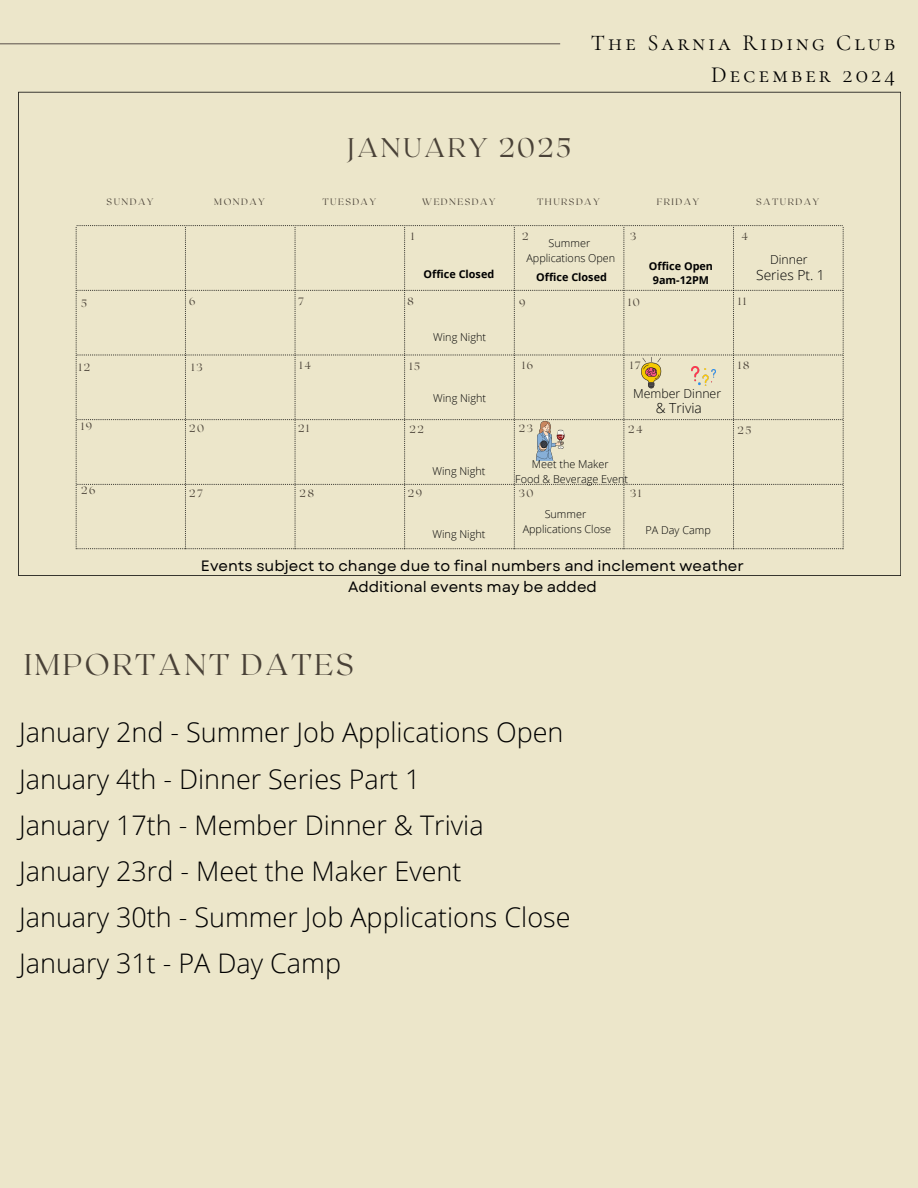
<style>
.page{position:relative;width:918px;height:1188px;background:#ece6ca}
.page>*{position:absolute;margin:0;border:0;box-sizing:border-box;transform-origin:0 0}
.t1{font:100 30px "Roxborough CF";letter-spacing:.09em;color:#494137}
.t2{font:300 27px/46.2px "Open Sans";color:#000}
.t3{font:100 27px "Roxborough CF";letter-spacing:.09em;color:#494137}
.t4{font:22.5px/31.5px "Cormorant SC";letter-spacing:.14em;color:#000;text-align:right}
.t5{font:15px "Garet";color:#000}
.t6{font:300 13.8px "Open Sans";color:#000}
.t7{font:300 12.3px "Open Sans";color:#000}
.t8{font:300 10.8px "Open Sans";color:#000}
.t9{font:700 10.8px/14.4px "Open Sans";color:#000;text-align:center}
.t10{font:100 10.5px "Roxborough CF";letter-spacing:.155em;color:#494137}
.t11{font:100 9.3px "Roxborough CF";letter-spacing:.155em;color:#494137}
</style>
<div class="page">
<hr style="left:0;top:43px;width:560px;height:1px;background:#696058">
<svg style="left:18px;top:92px;width:883px;height:484px"></svg>
<svg style="left:76px;top:225px;width:768px;height:324px"></svg>
<p class="t3" style="left:347px;top:130px;width:226px">JANUARY 2025</p>
<h5 class="t4" style="left:591px;top:27px;width:306px">The Sarnia Riding Club<br>December 2024</h5>
<p class="t11" style="left:107px;top:195px;width:49px">SUNDAY</p>
<h6 class="t11" style="left:214px;top:195px;width:52px">MONDAY</h6>
<p class="t11" style="left:322px;top:195px;width:56px">TUESDAY</p>
<p class="t11" style="left:422px;top:195px;width:75px">WEDNESDAY</p>
<p class="t11" style="left:537px;top:195px;width:64px">THURSDAY</p>
<p class="t11" style="left:657px;top:195px;width:44px">FRIDAY</p>
<p class="t11" style="left:756px;top:195px;width:65px">SATURDAY</p>
<p class="t10" style="left:411px;top:230px;width:5px">1</p>
<p class="t10" style="left:522px;top:230px;width:8px">2</p>
<p class="t10" style="left:630px;top:230px;width:8px">3</p>
<p class="t10" style="left:742px;top:230px;width:8px">4</p>
<h6 class="t8" style="left:549px;top:236px;width:43px">Summer</h6>
<p class="t8" style="left:526px;top:250px;width:90px">Applications Open</p>
<p class="t9" style="left:649px;top:258px;width:66px">Office Open<br>9am-12PM</p>
<p class="t9" style="left:424px;top:267px;width:72px">Office Closed</p>
<p class="t9" style="left:536px;top:270px;width:72px">Office Closed</p>
<p class="t7" style="left:770px;top:251px;width:39px">Dinner</p>
<p class="t6" style="left:756px;top:265px;width:70px">Series Pt. 1</p>
<p class="t10" style="left:81px;top:296px;width:7px">5</p>
<p class="t10" style="left:189px;top:295px;width:8px">6</p>
<p class="t10" style="left:298px;top:294px;width:7px">7</p>
<p class="t10" style="left:408px;top:294px;width:8px">8</p>
<p class="t10" style="left:519px;top:296px;width:8px">9</p>
<p class="t10" style="left:628px;top:296px;width:13px">10</p>
<p class="t10" style="left:738px;top:294px;width:9px">11</p>
<p class="t8" style="left:433px;top:329px;width:54px">Wing Night</p>
<p class="t10" style="left:79px;top:360px;width:13px">12</p>
<p class="t10" style="left:192px;top:360px;width:12px">13</p>
<p class="t10" style="left:300px;top:359px;width:13px">14</p>
<p class="t10" style="left:409px;top:360px;width:12px">15</p>
<p class="t10" style="left:522px;top:359px;width:13px">16</p>
<h3 class="t10" style="left:630px;top:359px;width:12px">17</h3>
<p class="t10" style="left:738px;top:359px;width:12px">18</p>
<p class="t8" style="left:433px;top:391px;width:54px">Wing Night</p>
<p class="t7" style="left:633px;top:385px;width:89px">Member Dinner</p>
<p class="t6" style="left:656px;top:398px;width:48px">&amp; Trivia</p>
<p class="t10" style="left:81px;top:420px;width:13px">19</p>
<p class="t10" style="left:189px;top:422px;width:17px">20</p>
<p class="t10" style="left:298px;top:422px;width:13px">21</p>
<p class="t10" style="left:410px;top:423px;width:16px">22</p>
<p class="t10" style="left:519px;top:422px;width:16px">23</p>
<p class="t10" style="left:628px;top:423px;width:16px">24</p>
<p class="t10" style="left:737px;top:424px;width:15px">25</p>
<p class="t10" style="left:81px;top:484px;width:16px">26</p>
<p class="t10" style="left:189px;top:487px;width:15px">27</p>
<p class="t8" style="left:532px;top:456px;width:78px">Meet the Maker</p>
<p class="t8" style="left:515px;top:471px;width:114px">Food &amp; Beverage Event</p>
<p class="t8" style="left:545px;top:506px;width:43px">Summer</p>
<p class="t8" style="left:523px;top:521px;width:90px">Applications Close</p>
<p class="t8" style="left:433px;top:464px;width:54px">Wing Night</p>
<p class="t10" style="left:630px;top:487px;width:12px">31</p>
<p class="t10" style="left:300px;top:487px;width:16px">28</p>
<p class="t10" style="left:408px;top:487px;width:16px">29</p>
<p class="t10" style="left:519px;top:487px;width:16px">30</p>
<p class="t8" style="left:433px;top:526px;width:54px">Wing Night</p>
<h6 class="t8" style="left:646px;top:522px;width:67px">PA Day Camp</h6>
<p class="t5" style="left:201px;top:555px;width:544px">Events subject to change due to final numbers and inclement weather</p>
<p class="t5" style="left:348px;top:576px;width:250px">Additional events may be added</p>
<p class="t1" style="left:24px;top:645px;width:331px">IMPORTANT DATES</p>
<h4 class="t2" style="left:19px;top:709px;width:553px">January 2nd - Summer Job Applications Open January 4th - Dinner Series Part 1<br>January 17th - Member Dinner &amp; Trivia January 23rd - Meet the Maker Event<br>January 30th - Summer Job Applications Close January 31t - PA Day Camp</h4>
</div>
